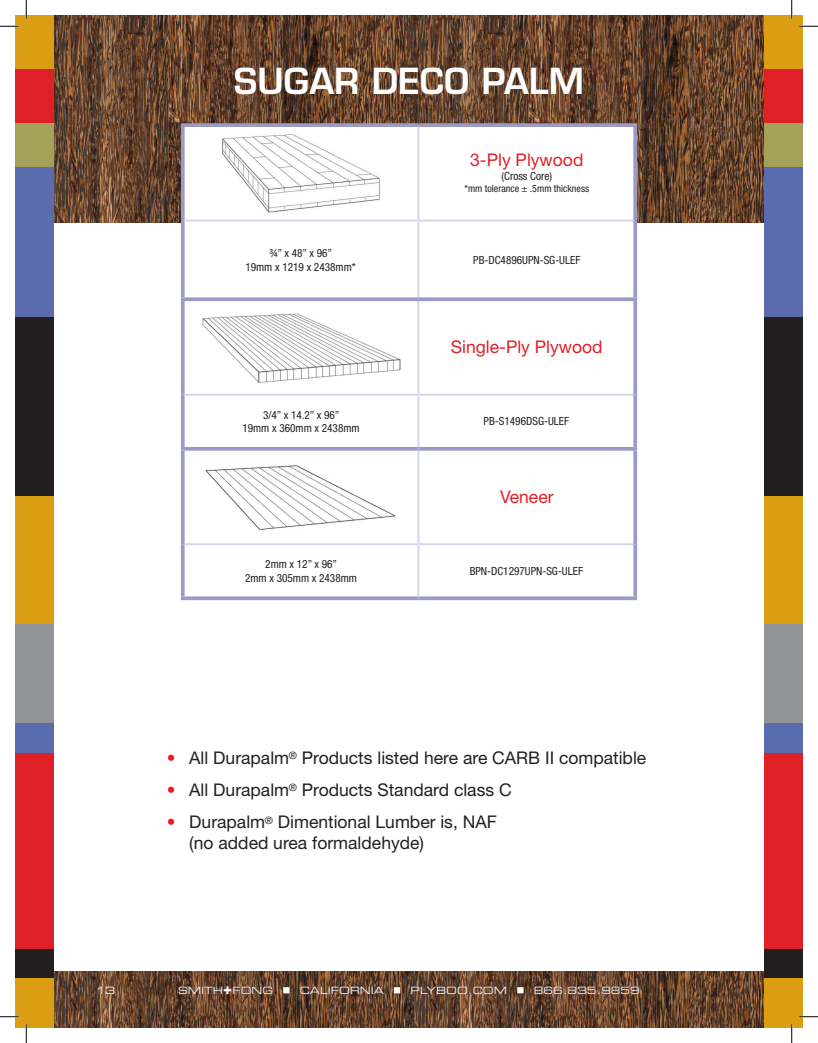
<style>
.page{position:relative;width:818px;height:1043px;background:#fff}
.page>*{position:absolute;margin:0;border:0;box-sizing:border-box;transform-origin:0 0}
.t1{font:600 35px "Eurostile LT Std";color:#fff}
.t2{font:17.5px/21px "Helvetica Neue LT Std";color:#231f20}
.t3{font:17.5px "Helvetica Neue LT Std";color:#df2027}
.t4{font:condensed 11.25px/13.5px "Helvetica Neue LT Std";color:#231f20;text-align:center}
.t5{font:10px "Eurostile LT Std Ex 2";color:#fff}
.t6{font:condensed 10px "Helvetica Neue LT Std";color:#231f20}
.s1{font-stretch:condensed;color:#df2027}
.s2{font-family:"Eurostile LT Std Bold Ex 2";font-size:15px;color:#231f20}
.s3{color:#231f20}
</style>
<div class="page">
<img style="left:54px;top:15px;width:710px;height:207px">
<img style="left:54px;top:971px;width:710px;height:57px">
<svg style="left:185px;top:127px;width:448px;height:469px"></svg>
<svg style="left:181px;top:596px;width:237px;height:4px"></svg>
<svg style="left:418px;top:596px;width:219px;height:4px"></svg>
<svg style="left:181px;top:127px;width:4px;height:93px"></svg>
<svg style="left:633px;top:127px;width:4px;height:93px"></svg>
<svg style="left:181px;top:220px;width:4px;height:77px"></svg>
<svg style="left:633px;top:220px;width:4px;height:77px"></svg>
<svg style="left:181px;top:301px;width:4px;height:94px"></svg>
<svg style="left:633px;top:301px;width:4px;height:94px"></svg>
<svg style="left:181px;top:395px;width:4px;height:52px"></svg>
<svg style="left:633px;top:395px;width:4px;height:52px"></svg>
<svg style="left:181px;top:450px;width:4px;height:94px"></svg>
<svg style="left:633px;top:450px;width:4px;height:94px"></svg>
<svg style="left:181px;top:544px;width:4px;height:52px"></svg>
<svg style="left:633px;top:544px;width:4px;height:52px"></svg>
<hr style="left:417px;top:450px;width:2px;height:93px;background:#d4d4e7">
<hr style="left:185px;top:543px;width:233px;height:2px;background:#d4d4e7">
<hr style="left:418px;top:543px;width:215px;height:2px;background:#d4d4e7">
<hr style="left:417px;top:545px;width:2px;height:51px;background:#d4d4e7">
<hr style="left:417px;top:301px;width:2px;height:93px;background:#d4d4e7">
<hr style="left:185px;top:394px;width:233px;height:1px;background:#d4d4e7">
<hr style="left:418px;top:394px;width:215px;height:1px;background:#d4d4e7">
<hr style="left:417px;top:395px;width:2px;height:52px;background:#d4d4e7">
<hr style="left:417px;top:127px;width:2px;height:93px;background:#d4d4e7">
<hr style="left:185px;top:220px;width:233px;height:1px;background:#d4d4e7">
<hr style="left:418px;top:220px;width:215px;height:1px;background:#d4d4e7">
<hr style="left:417px;top:221px;width:2px;height:76px;background:#d4d4e7">
<svg style="left:181px;top:123px;width:237px;height:4px"></svg>
<svg style="left:418px;top:123px;width:219px;height:4px"></svg>
<svg style="left:181px;top:297px;width:237px;height:4px"></svg>
<svg style="left:418px;top:297px;width:219px;height:4px"></svg>
<hr style="left:181px;top:447px;width:237px;height:3px;background:#9b9bc6">
<hr style="left:418px;top:447px;width:219px;height:3px;background:#9b9bc6">
<img style="left:202px;top:458px;width:196px;height:78px">
<img style="left:198px;top:307px;width:204px;height:78px">
<img style="left:213px;top:133px;width:174px;height:81px">
<div style="left:764px;top:623px;width:38px;height:101px;background:#919396"></div>
<div style="left:764px;top:122px;width:38px;height:46px;background:#a3a258"></div>
<div style="left:764px;top:977px;width:38px;height:51px;background:#da9d13"></div>
<div style="left:764px;top:494px;width:38px;height:130px;background:#da9d13"></div>
<div style="left:764px;top:66px;width:38px;height:57px;background:#df2027"></div>
<div style="left:764px;top:753px;width:38px;height:196px;background:#df2027"></div>
<div style="left:764px;top:167px;width:38px;height:150px;background:#5a6bae"></div>
<div style="left:764px;top:15px;width:38px;height:54px;background:#da9d13"></div>
<div style="left:764px;top:723px;width:38px;height:30px;background:#5a6bae"></div>
<div style="left:764px;top:317px;width:38px;height:178px;background:#231f20"></div>
<div style="left:764px;top:949px;width:38px;height:28px;background:#231f20"></div>
<div style="left:15px;top:623px;width:11px;height:101px;background:#919396"></div>
<div style="left:15px;top:122px;width:11px;height:46px;background:#a3a258"></div>
<div style="left:15px;top:977px;width:11px;height:51px;background:#da9d13"></div>
<div style="left:15px;top:494px;width:11px;height:130px;background:#da9d13"></div>
<div style="left:15px;top:66px;width:11px;height:57px;background:#df2027"></div>
<div style="left:15px;top:753px;width:11px;height:196px;background:#df2027"></div>
<div style="left:15px;top:167px;width:11px;height:150px;background:#5a6bae"></div>
<div style="left:15px;top:15px;width:11px;height:54px;background:#da9d13"></div>
<div style="left:15px;top:723px;width:11px;height:30px;background:#5a6bae"></div>
<div style="left:15px;top:317px;width:11px;height:178px;background:#231f20"></div>
<div style="left:15px;top:949px;width:11px;height:28px;background:#231f20"></div>
<div style="left:26px;top:623px;width:28px;height:101px;background:#919396"></div>
<div style="left:26px;top:122px;width:28px;height:46px;background:#a3a258"></div>
<div style="left:26px;top:977px;width:28px;height:51px;background:#da9d13"></div>
<div style="left:26px;top:494px;width:28px;height:130px;background:#da9d13"></div>
<div style="left:26px;top:66px;width:28px;height:57px;background:#df2027"></div>
<div style="left:26px;top:753px;width:28px;height:196px;background:#df2027"></div>
<div style="left:26px;top:167px;width:28px;height:150px;background:#5a6bae"></div>
<div style="left:26px;top:15px;width:28px;height:54px;background:#da9d13"></div>
<div style="left:26px;top:723px;width:28px;height:30px;background:#5a6bae"></div>
<div style="left:26px;top:317px;width:28px;height:178px;background:#231f20"></div>
<div style="left:26px;top:949px;width:28px;height:28px;background:#231f20"></div>
<svg style="left:0;top:25px;width:19px;height:2px"></svg>
<svg style="left:799px;top:25px;width:19px;height:2px"></svg>
<svg style="left:0;top:1015px;width:19px;height:2px"></svg>
<svg style="left:799px;top:1015px;width:19px;height:2px"></svg>
<svg style="left:25px;top:0;width:2px;height:19px"></svg>
<svg style="left:25px;top:1024px;width:2px;height:18px"></svg>
<svg style="left:790px;top:0;width:2px;height:19px"></svg>
<svg style="left:790px;top:1024px;width:2px;height:18px"></svg>
<h1 class="t1" style="left:234px;top:59px;width:351px">SUGAR DECO PALM</h1>
<h2 class="t3" style="left:470px;top:150px;width:115px">3-Ply Plywood</h2>
<p class="t4" style="left:501px;top:169px;width:52px">(Cross Core)</p>
<p class="t6" style="left:464px;top:182px;width:126px">*mm tolerance ± .5mm thickness</p>
<p class="t4" style="left:245px;top:246px;width:112px">¾” x 48” x 96”<br>19mm x 1219 x 2438mm*</p>
<p class="t4" style="left:473px;top:253px;width:109px">PB-DC4896UPN-SG-ULEF</p>
<h2 class="t3" style="left:451px;top:336px;width:153px">Single-Ply Plywood</h2>
<p class="t4" style="left:242px;top:408px;width:119px">3/4” x 14.2” x 96”<br>19mm x 360mm x 2438mm</p>
<p class="t4" style="left:483px;top:414px;width:87px">PB-S1496DSG-ULEF</p>
<h2 class="t3" style="left:500px;top:486px;width:55px">Veneer</h2>
<p class="t4" style="left:245px;top:557px;width:113px">2mm x 12” x 96”<br>2mm x 305mm x 2438mm</p>
<p class="t4" style="left:469px;top:564px;width:115px">BPN-DC1297UPN-SG-ULEF</p>
<h2 class="t2" style="left:167px;top:746px;width:481px"><span class="s1">•</span> All Durapalm<sup>®</sup> Products listed here are CARB II compatible</h2>
<h2 class="t2" style="left:167px;top:778px;width:346px"><span class="s1">•</span> All Durapalm<sup>®</sup> Products Standard class C</h2>
<h2 class="t2" style="left:189px;top:811px;width:309px;text-indent:-23px"><span class="s1">•</span> Durapalm<sup>®</sup> Dimentional Lumber is, NAF (no added urea formaldehyde)</h2>
<p class="t5" style="left:96px;top:983px;width:21px">13</p>
<p class="t5" style="left:178px;top:983px;width:141px">SMITH<span class="s2">+</span><span class="s3">FONG</span> ■ <span class="s3">CAI</span>ALIFORNIA</p>
<p class="t5" style="left:393px;top:983px;width:248px">■ PLYBOO.COM ■ 866.835.9859</p>
</div>
